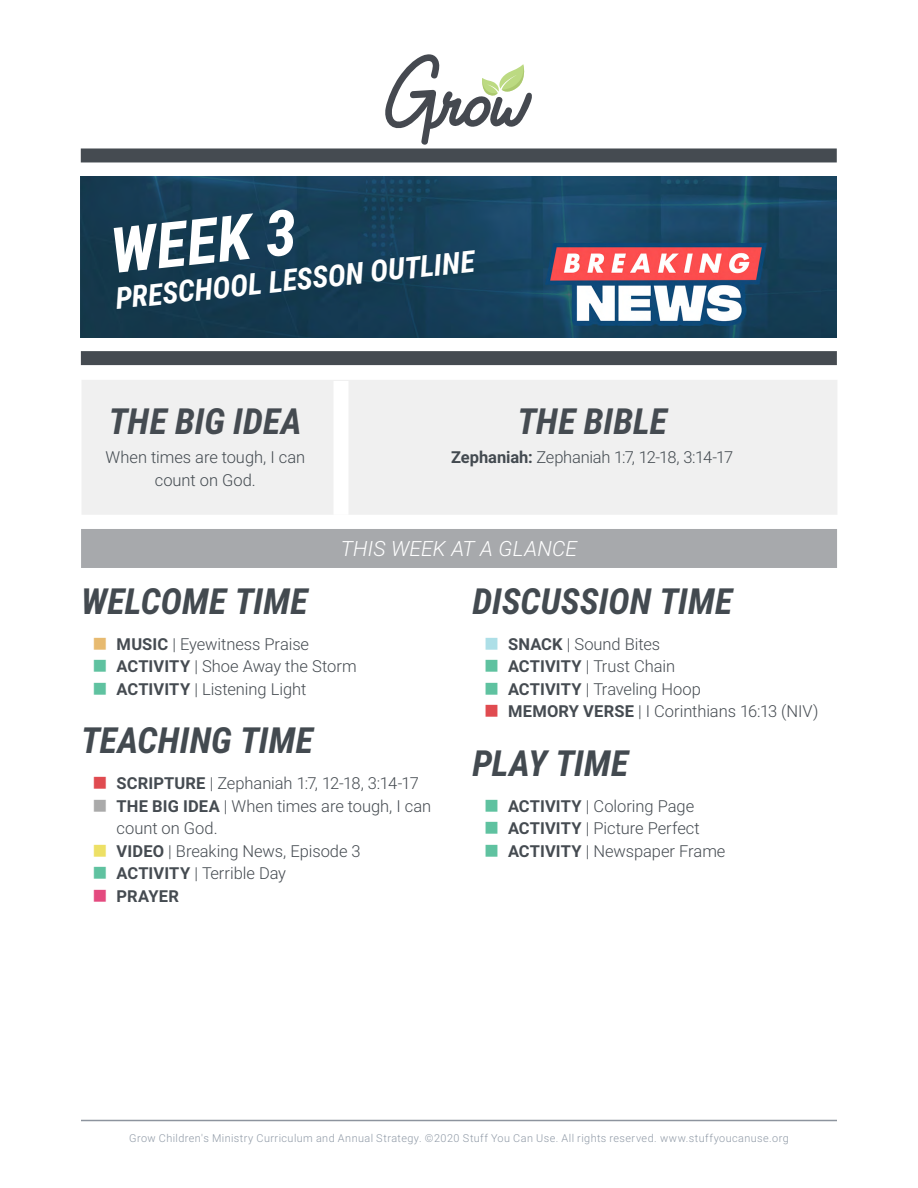
<style>
.page{position:relative;width:918px;height:1188px;background:#fff}
.page>*{position:absolute;margin:0;border:0;box-sizing:border-box;transform-origin:0 0}
.t1{font:italic 700 63px "Roboto Condensed";color:#fff}
.t2{font:italic 700 36px "Roboto Condensed";color:#434a50}
.t3{font:italic 700 36px "Roboto Condensed";color:#454b51}
.t4{font:italic 700 30px "Roboto Condensed";color:#fff}
.t5{font:italic 300 21px "Roboto";letter-spacing:.005em;color:#fff}
.t6{font:300 16.5px/22.5px "Roboto";letter-spacing:-.005em;color:#454b51}
.t7{font:300 16.5px/22.5px "Roboto";letter-spacing:-.005em;color:#434a50;text-align:center}
.t8{font:300 10.8px "Roboto";letter-spacing:.04em;color:#8f99a6}
.s1{font-weight:700}
</style>
<div class="page">
<div style="left:81px;top:148px;width:756px;height:14px;background:#454b51"></div>
<svg style="left:385px;top:54px;width:147px;height:91px"></svg>
<img style="left:81px;top:177px;width:756px;height:161px">
<div style="left:81px;top:351px;width:756px;height:14px;background:#454b51"></div>
<hr style="left:81px;top:1120px;width:756px;height:1px;background:#8d949e">
<div style="left:81px;top:380px;width:756px;height:135px;background:#f0f0f0"></div>
<div style="left:333px;top:381px;width:15px;height:134px;background:#fff"></div>
<div style="left:81px;top:529px;width:756px;height:39px;background:#a7a9ac"></div>
<h1 class="t1" style="left:106px;top:207px;width:188px;rotate:-6deg">WEEK 3</h1>
<h3 class="t4" style="left:113px;top:277px;width:363px;rotate:-6deg">PRESCHOOL LESSON OUTLINE</h3>
<h2 class="t3" style="left:109px;top:396px;width:195px">THE BIG IDEA</h2>
<p class="t7" style="left:106px;top:446px;width:201px">When times are tough, I can count on God.</p>
<h2 class="t3" style="left:518px;top:396px;width:151px">THE BIBLE</h2>
<p class="t7" style="left:451px;top:446px;width:284px"><span class="s1">Zephaniah:</span> Zephaniah 1:7, 12-18, 3:14-17</p>
<p class="t5" style="left:341px;top:534px;width:238px">THIS WEEK AT A GLANCE</p>
<h2 class="t2" style="left:81px;top:576px;width:228px">WELCOME TIME</h2>
<p class="t6" style="left:117px;top:632px;width:242px"><span class="s1">MUSIC</span> | Eyewitness Praise<br><span class="s1">ACTIVITY</span> | Shoe Away the Storm<br><span class="s1">ACTIVITY</span> | Listening Light</p>
<h2 class="t2" style="left:81px;top:715px;width:234px">TEACHING TIME</h2>
<p class="t6" style="left:117px;top:772px;width:316px"><span class="s1">SCRIPTURE</span> | Zephaniah 1:7, 12-18, 3:14-17<br><span class="s1">THE BIG IDEA</span> | When times are tough, I can count on God.<br><span class="s1">VIDEO</span> | Breaking News, Episode 3<br><span class="s1">ACTIVITY</span> | Terrible Day<br><span class="s1">PRAYER</span></p>
<h2 class="t2" style="left:472px;top:576px;width:262px">DISCUSSION TIME</h2>
<p class="t6" style="left:508px;top:632px;width:312px"><span class="s1">SNACK</span> | Sound Bites<br><span class="s1">ACTIVITY</span> | Trust Chain<br><span class="s1">ACTIVITY</span> | Traveling Hoop<br><span class="s1">MEMORY VERSE</span> | I Corinthians 16:13 (NIV)</p>
<h2 class="t2" style="left:472px;top:738px;width:157px">PLAY TIME</h2>
<p class="t6" style="left:508px;top:794px;width:219px"><span class="s1">ACTIVITY</span> | Coloring Page<br><span class="s1">ACTIVITY</span> | Picture Perfect<br><span class="s1">ACTIVITY</span> | Newspaper Frame</p>
<p class="t8" style="left:129px;top:1131px;width:661px">Grow Children's Ministry Curriculum and Annual Strategy. ©2020 Stuff You Can Use. All rights reserved. www.stuffyoucanuse.org</p>
</div>
